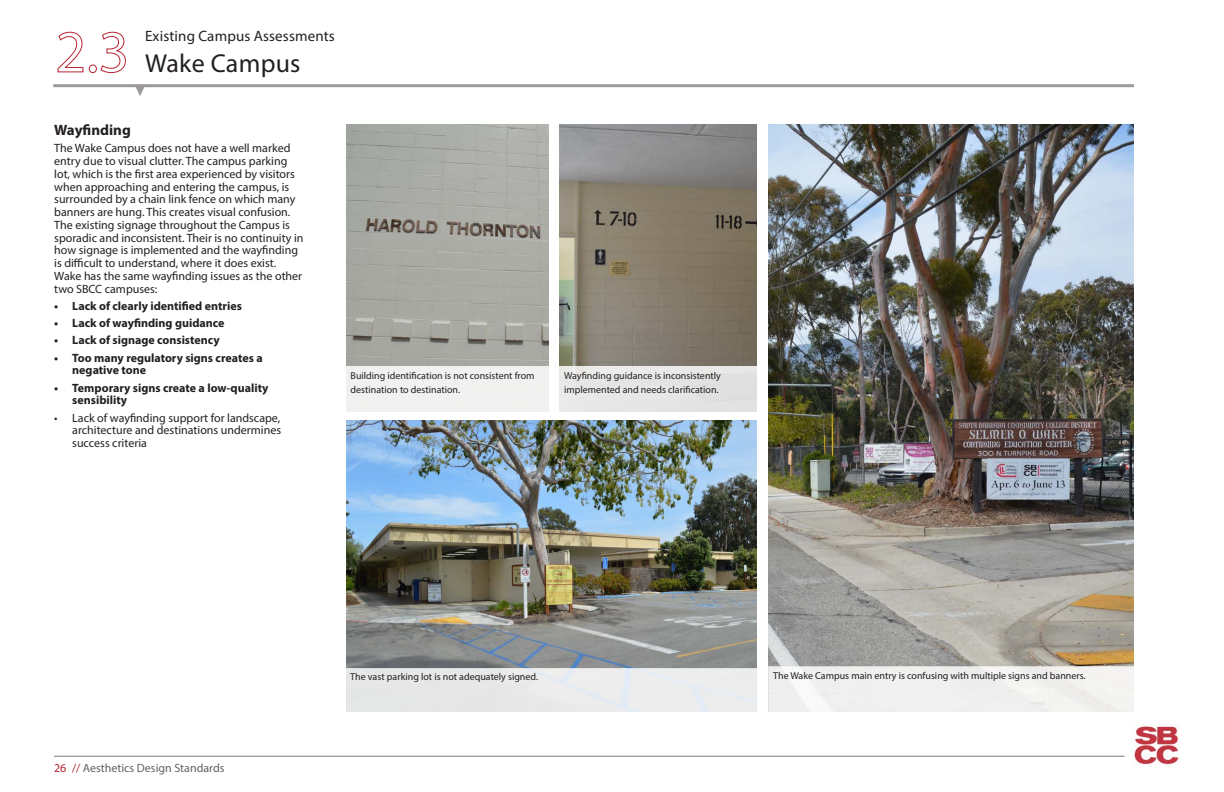
<style>
.page{position:relative;width:1224px;height:792px;background:#fff}
.page>*{position:absolute;margin:0;border:0;box-sizing:border-box;transform-origin:0 0}
.t1{font:26px "Myriad Pro";letter-spacing:.01em;color:#231f20}
.t2{font:15px "Myriad Pro";letter-spacing:.01em;color:#231f20}
.Body_Text{font:700 15px "Myriad Pro";color:#231f20}
.Body_Text-2{font:12px/12.7px "Myriad Pro";color:#231f20}
.t3{font:700 12px/12.7px "Myriad Pro";color:#231f20}
.t4{font:12px "Myriad Pro";color:#626262}
.Body_Text-3{font:10px/14px "Myriad Pro";color:#231f20}
.s1{color:#b82432}
</style>
<div class="page">
<hr style="left:54px;top:756px;width:1071px;height:1px;background:#7c7a79">
<hr style="left:53px;top:84px;width:1081px;height:3px;background:#9d9a98">
<svg style="left:135px;top:87px;width:10px;height:9px"></svg>
<img style="left:1134px;top:726px;width:45px;height:38px">
<img style="left:560px;top:124px;width:197px;height:242px">
<img style="left:346px;top:124px;width:202px;height:242px">
<img style="left:346px;top:420px;width:411px;height:248px">
<img style="left:769px;top:124px;width:365px;height:542px">
<div style="left:346px;top:366px;width:202px;height:45px;background:#f1f1f0"></div>
<div style="left:560px;top:366px;width:197px;height:45px;background:#e6e6e6"></div>
<div style="left:346px;top:668px;width:411px;height:46px;background:#e8ebeb;border:1px solid #fff"></div>
<div style="left:768px;top:666px;width:406px;height:46px;background:linear-gradient(to right,#eee,#f7f6f4);border:1px solid #fff"></div>
<svg style="left:57px;top:31px;width:27px;height:42px"></svg>
<div style="left:89px;top:64px;width:8px;height:9px;border:1px solid #b82432;border-radius:50%"></div>
<svg style="left:100px;top:31px;width:26px;height:43px"></svg>
<p class="t2" style="left:145px;top:27px;width:191px">Existing Campus Assessments</p>
<p class="t1" style="left:145px;top:47px;width:157px">Wake Campus</p>
<p class="Body_Text" style="left:54px;top:121px;width:78px">Wayfinding</p>
<p class="Body_Text-2" style="left:54px;top:142px;width:243px">The Wake Campus does not have a well marked entry due to visual clutter. The campus parking lot, which is the first area experienced by visitors when approaching and entering the campus, is surrounded by a chain link fence on which many banners are hung. This creates visual confusion.</p>
<p class="Body_Text-2" style="left:54px;top:218px;width:251px">The existing signage throughout the Campus is sporadic and inconsistent. Their is no continuity in how signage is implemented and the wayfinding is difficult to understand, where it does exist.</p>
<p class="Body_Text-2" style="left:54px;top:269px;width:249px">Wake has the same wayfinding issues as the other two SBCC campuses:</p>
<p class="t3" style="left:54px;top:299px;width:189px">• Lack of clearly identified entries</p>
<p class="t3" style="left:54px;top:316px;width:172px">• Lack of wayfinding guidance</p>
<p class="t3" style="left:54px;top:334px;width:167px">• Lack of signage consistency</p>
<p class="t3" style="left:72px;top:351px;width:192px;text-indent:-18px">• Too many regulatory signs creates a negative tone</p>
<p class="t3" style="left:72px;top:381px;width:198px;text-indent:-18px">• Temporary signs create a low-quality sensibility</p>
<p class="Body_Text-2" style="left:72px;top:411px;width:210px;text-align:justify;text-indent:-18px">• Lack of wayfinding support for landscape, architecture and destinations undermines success criteria</p>
<p class="Body_Text-3" style="left:351px;top:368px;width:186px">Building identification is not consistent from destination to destination.</p>
<p class="Body_Text-3" style="left:564px;top:368px;width:158px">Wayfinding guidance is inconsistently implemented and needs clarification.</p>
<p class="t4" style="left:54px;top:760px;width:172px"><span class="s1">26 //</span> Aesthetics Design Standards</p>
<p class="Body_Text-3" style="left:350px;top:670px;width:189px">The vast parking lot is not adequately signed.</p>
<p class="Body_Text-3" style="left:773px;top:669px;width:314px">The Wake Campus main entry is confusing with multiple signs and banners.</p>
</div>
